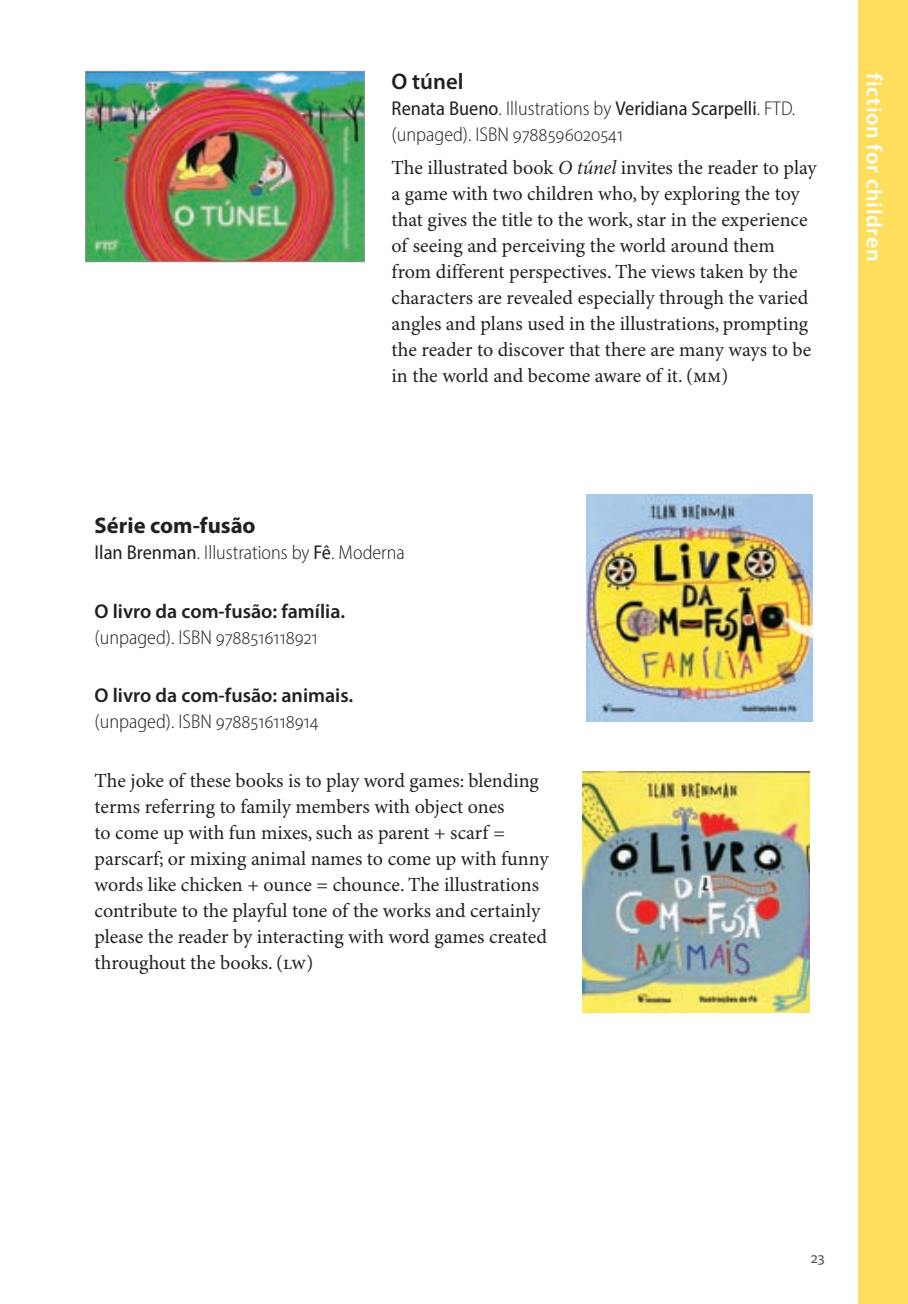
<style>
.page{position:relative;width:908px;height:1304px;background:#fff}
.page>*{position:absolute;margin:0;border:0;box-sizing:border-box;transform-origin:0 0}
.Resenhas_-_Titulo_Li{font:700 22.6px "Myriad Pro";color:#231f20}
.Resenhas_-_Titulo_Li-2{font:600 22.6px "Myriad Pro";color:#231f20}
.t1{font:600 22px "Myriad Pro";letter-spacing:.03em;color:#fff}
.Resenhas_-_Texto_Res{font:20px/26px "Minion Pro";color:#231f20}
.Resenhas_-_Bookinfo{font:300 semi-condensed 20px/26px "Myriad Pro";color:#231f20}
.Resenhas_-_Subtitulo{font:600 20px "Myriad Pro";color:#231f20}
.t2{font:16px "Myriad Pro";color:#57585a}
.s1{font-weight:400}
.s2{font-style:italic}
</style>
<div class="page">
<div style="left:858px;top:0;width:49px;height:1304px;background:#ffde5d"></div>
<img style="left:582px;top:772px;width:226px;height:240px">
<img style="left:586px;top:494px;width:226px;height:228px">
<img style="left:87px;top:73px;width:276px;height:187px">
<div style="left:85px;top:71px;width:280px;height:191px;border:1px solid #939598"></div>
<p class="Resenhas_-_Titulo_Li-2" style="left:391px;top:67px;width:73px">O túnel</p>
<p class="Resenhas_-_Bookinfo" style="left:391px;top:95px;width:405px"><span class="s1">Renata Bueno</span>. Illustrations by <span class="s1">Veridiana Scarpelli</span>. FTD. (unpaged). ISBN 9788596020541</p>
<p class="Resenhas_-_Texto_Res" style="left:391px;top:155px;width:426px">The illustrated book <span class="s2">O túnel</span> invites the reader to play a game with two children who, by exploring the toy that gives the title to the work, star in the experience of seeing and perceiving the world around them from different perspectives. The views taken by the characters are revealed especially through the varied angles and plans used in the illustrations, prompting the reader to discover that there are many ways to be in the world and become aware of it. (MM)</p>
<p class="t1" style="left:887px;top:73px;width:190px;rotate:90deg">fiction for children</p>
<p class="Resenhas_-_Titulo_Li" style="left:94px;top:511px;width:162px">Série com-fusão</p>
<p class="Resenhas_-_Bookinfo" style="left:94px;top:539px;width:311px"><span class="s1">Ilan Brenman</span>. Illustrations by <span class="s1">Fê</span>. Moderna</p>
<p class="Resenhas_-_Subtitulo" style="left:94px;top:598px;width:252px">O livro da com-fusão: família.</p>
<p class="Resenhas_-_Bookinfo" style="left:94px;top:624px;width:225px">(unpaged). ISBN 9788516118921</p>
<p class="Resenhas_-_Subtitulo" style="left:94px;top:683px;width:260px">O livro da com-fusão: animais.</p>
<p class="Resenhas_-_Bookinfo" style="left:94px;top:708px;width:225px">(unpaged). ISBN 9788516118914</p>
<p class="Resenhas_-_Texto_Res" style="left:94px;top:768px;width:455px">The joke of these books is to play word games: blending terms referring to family members with object ones<br>to come up with fun mixes, such as parent + scarf = parscarf; or mixing animal names to come up with funny words like chicken + ounce = chounce. The illustrations contribute to the playful tone of the works and certainly please the reader by interacting with word games created throughout the books. (LW)</p>
<p class="t2" style="left:810px;top:1248px;width:16px">23</p>
</div>
